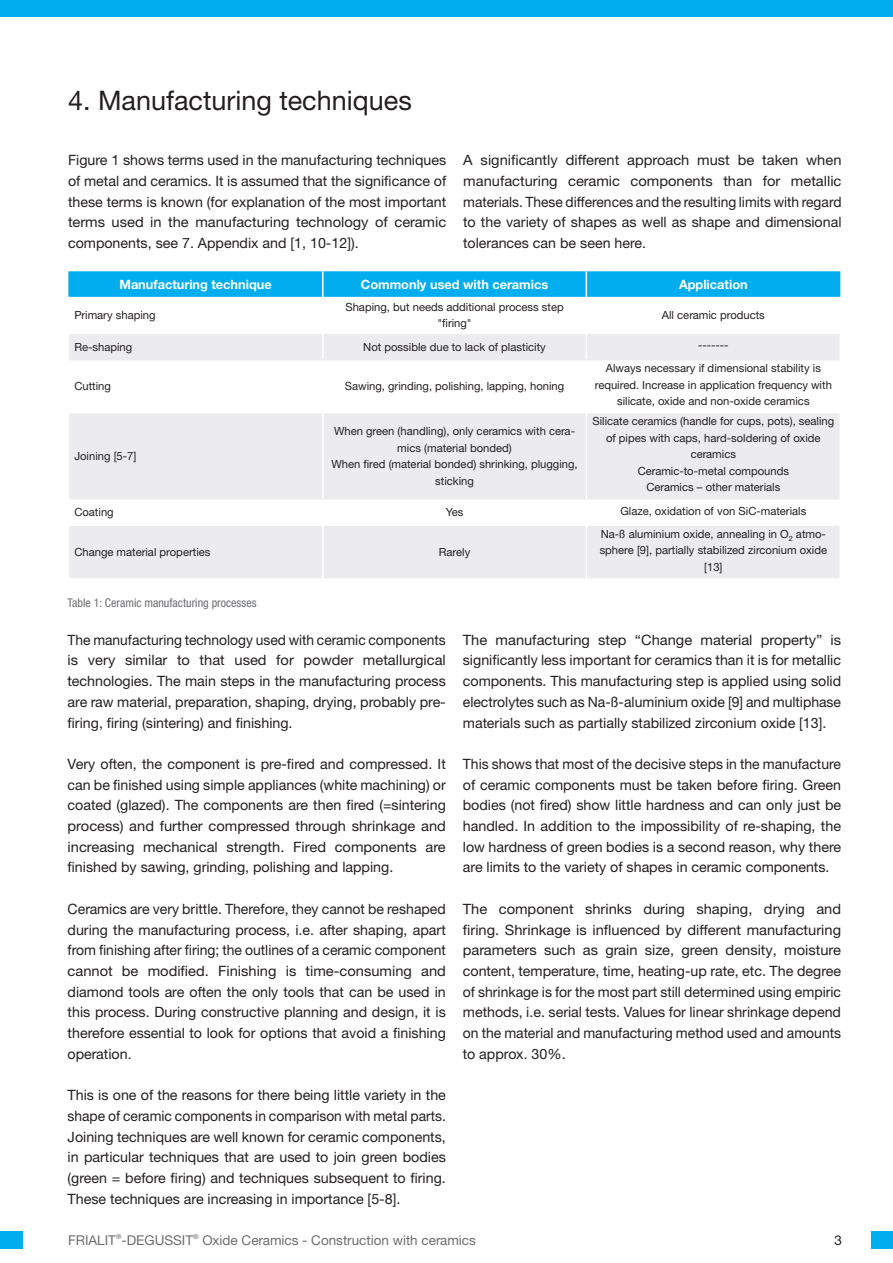
<style>
.page{position:relative;width:893px;height:1263px;background:#fff}
.page>*{position:absolute;margin:0;border:0;box-sizing:border-box;transform-origin:0 0}
.t1{font:27px "Helvetica Neue LTW1 G";color:#231f20}
.t2{font:14.25px/20.7px "Helvetica Neue LTW1 G";color:#231f20;text-align:justify}
.t3{font:13.5px "Helvetica Neue LTW1 G";color:#6c6d70}
.t4{font:13.5px "Helvetica Neue LTW1 G";color:#231f20}
.t5{font:700 12.75px "Helvetica Neue LTW1 G";color:#fff}
.t6{font:condensed 12px "Helvetica Neue LTW1 G";color:#6c6d70}
.t7{font:11.25px/16.5px "Helvetica Neue LTW1 G";color:#231f20;text-align:center}
</style>
<div class="page">
<div style="left:0;top:1231px;width:22px;height:17px;background:#00aeef"></div>
<div style="left:872px;top:1231px;width:21px;height:17px;background:#00aeef"></div>
<div style="left:0;top:0;width:893px;height:17px;background:#00aeef"></div>
<svg style="left:69px;top:334px;width:771px;height:244px;fill:#ececee"></svg>
<hr style="left:68px;top:412px;width:255px;height:1px;background:#fff">
<hr style="left:68px;top:524px;width:255px;height:2px;background:#fff">
<svg style="left:68px;top:271px;width:772px;height:26px;background:#05afef"></svg>
<svg style="left:322px;top:334px;width:1px;height:25px"></svg>
<svg style="left:586px;top:334px;width:1px;height:25px"></svg>
<hr style="left:322px;top:360px;width:1px;height:52px;background:#fff">
<hr style="left:586px;top:360px;width:1px;height:52px;background:#fff">
<hr style="left:323px;top:412px;width:263px;height:1px;background:#fff">
<hr style="left:322px;top:413px;width:1px;height:85px;background:#fff">
<hr style="left:586px;top:412px;width:255px;height:1px;background:#fff">
<hr style="left:586px;top:413px;width:1px;height:85px;background:#fff">
<svg style="left:322px;top:499px;width:1px;height:25px"></svg>
<svg style="left:586px;top:499px;width:1px;height:25px"></svg>
<hr style="left:323px;top:524px;width:263px;height:2px;background:#fff">
<hr style="left:322px;top:526px;width:1px;height:52px;background:#fff">
<hr style="left:586px;top:524px;width:255px;height:2px;background:#fff">
<hr style="left:586px;top:526px;width:1px;height:52px;background:#fff">
<hr style="left:69px;top:359px;width:254px;height:1px;background:#ececee">
<hr style="left:323px;top:359px;width:263px;height:1px;background:#ececee">
<hr style="left:586px;top:359px;width:254px;height:1px;background:#ececee">
<hr style="left:69px;top:498px;width:254px;height:1px;background:#ececee">
<hr style="left:323px;top:498px;width:263px;height:1px;background:#ececee">
<hr style="left:586px;top:498px;width:254px;height:1px;background:#ececee">
<h1 class="t1" style="left:68px;top:84px;width:345px">4. Manufacturing techniques</h1>
<p class="t2" style="left:68px;top:150px;width:380px">Figure 1 shows terms used in the manufacturing techniques of metal and ceramics. It is assumed that the significance of these terms is known (for explanation of the most important terms used in the manufacturing technology of ceramic components, see 7. Appendix and [1, 10-12]).</p>
<p class="t2" style="left:463px;top:150px;width:380px">A significantly different approach must be taken when manufacturing ceramic components than for metallic materials. These differences and the resulting limits with regard to the variety of shapes as well as shape and dimensional tolerances can be seen here.</p>
<p class="t5" style="left:119px;top:276px;width:154px">Manufacturing technique</p>
<p class="t5" style="left:361px;top:276px;width:189px">Commonly used with ceramics</p>
<p class="t5" style="left:679px;top:276px;width:70px">Application</p>
<p class="t7" style="left:74px;top:307px;width:83px">Primary shaping</p>
<p class="t7" style="left:345px;top:298px;width:220px">Shaping, but needs additional process step "firing"</p>
<p class="t7" style="left:662px;top:307px;width:105px">All ceramic products</p>
<p class="t7" style="left:74px;top:338px;width:59px">Re-shaping</p>
<p class="t7" style="left:363px;top:338px;width:184px">Not possible due to lack of plasticity</p>
<p class="t7" style="left:698px;top:337px;width:32px">-------</p>
<p class="t7" style="left:74px;top:378px;width:38px">Cutting</p>
<p class="t7" style="left:345px;top:378px;width:221px">Sawing, grinding, polishing, lapping, honing</p>
<p class="t7" style="left:595px;top:360px;width:239px">Always necessary if dimensional stability is required. Increase in application frequency with silicate, oxide and non-oxide ceramics</p>
<p class="t7" style="left:74px;top:447px;width:64px">Joining [5-7]</p>
<p class="t7" style="left:331px;top:423px;width:248px">When green (handling), only ceramics with cera&shy;mics (material bonded)<br>When fired (material bonded) shrinking, plugging, sticking</p>
<p class="t7" style="left:592px;top:413px;width:243px">Silicate ceramics (handle for cups, pots), sealing of pipes with caps, hard-soldering of oxide ceramics<br>Ceramic-to-metal compounds<br>Ceramics – other materials</p>
<p class="t7" style="left:74px;top:504px;width:41px">Coating</p>
<p class="t7" style="left:446px;top:504px;width:19px">Yes</p>
<p class="t7" style="left:620px;top:502px;width:187px">Glaze, oxidation of von SiC-materials</p>
<p class="t7" style="left:74px;top:543px;width:138px">Change material properties</p>
<p class="t7" style="left:439px;top:543px;width:33px">Rarely</p>
<p class="t7" style="left:600px;top:525px;width:229px">Na-ß aluminium oxide, annealing in O<sub>2</sub> atmo&shy;sphere [9], partially stabilized zirconium oxide [13]</p>
<p class="t6" style="left:68px;top:595px;width:190px">Table 1: Ceramic manufacturing processes</p>
<p class="t2" style="left:68px;top:629px;width:380px">The manufacturing technology used with ceramic components is very similar to that used for powder metallurgical technologies. The main steps in the manufacturing process are raw material, preparation, shaping, drying, probably pre&shy;firing, firing (sintering) and finishing.</p>
<p class="t2" style="left:68px;top:753px;width:380px">Very often, the component is pre-fired and compressed. It can be finished using simple appliances (white machining) or coated (glazed). The components are then fired (=sintering process) and further compressed through shrinkage and increasing mechanical strength. Fired components are finished by sawing, grinding, polishing and lapping.</p>
<p class="t2" style="left:68px;top:898px;width:380px">Ceramics are very brittle. Therefore, they cannot be reshaped during the manufacturing process, i.e. after shaping, apart from finishing after firing; the outlines of a ceramic component cannot be modified. Finishing is time-consuming and diamond tools are often the only tools that can be used in this process. During constructive planning and design, it is therefore essential to look for options that avoid a finishing operation.</p>
<p class="t2" style="left:68px;top:1085px;width:380px">This is one of the reasons for there being little variety in the shape of ceramic components in comparison with metal parts.<br>Joining techniques are well known for ceramic components, in particular techniques that are used to join green bodies (green = before firing) and techniques subsequent to firing.<br>These techniques are increasing in importance [5-8].</p>
<p class="t2" style="left:463px;top:629px;width:380px">The manufacturing step “Change material property” is significantly less important for ceramics than it is for metallic components. This manufacturing step is applied using solid electrolytes such as Na-ß-aluminium oxide [9] and multiphase materials such as partially stabilized zirconium oxide [13].</p>
<p class="t2" style="left:463px;top:753px;width:380px">This shows that most of the decisive steps in the manufacture of ceramic components must be taken before firing. Green bodies (not fired) show little hardness and can only just be handled. In addition to the impossibility of re-shaping, the low hardness of green bodies is a second reason, why there are limits to the variety of shapes in ceramic components.</p>
<p class="t2" style="left:463px;top:898px;width:380px">The component shrinks during shaping, drying and firing. Shrinkage is influenced by different manufacturing parameters such as grain size, green density, moisture content, temperature, time, heating-up rate, etc. The degree of shrinkage is for the most part still determined using empiric methods, i.e. serial tests. Values for linear shrinkage depend on the material and manufacturing method used and amounts to approx. 30%.</p>
<p class="t3" style="left:68px;top:1232px;width:409px">FRIALIT<sup>®</sup>-DEGUSSIT<sup>®</sup> Oxide Ceramics - Construction with ceramics</p>
<p class="t4" style="left:834px;top:1232px;width:9px">3</p>
</div>
